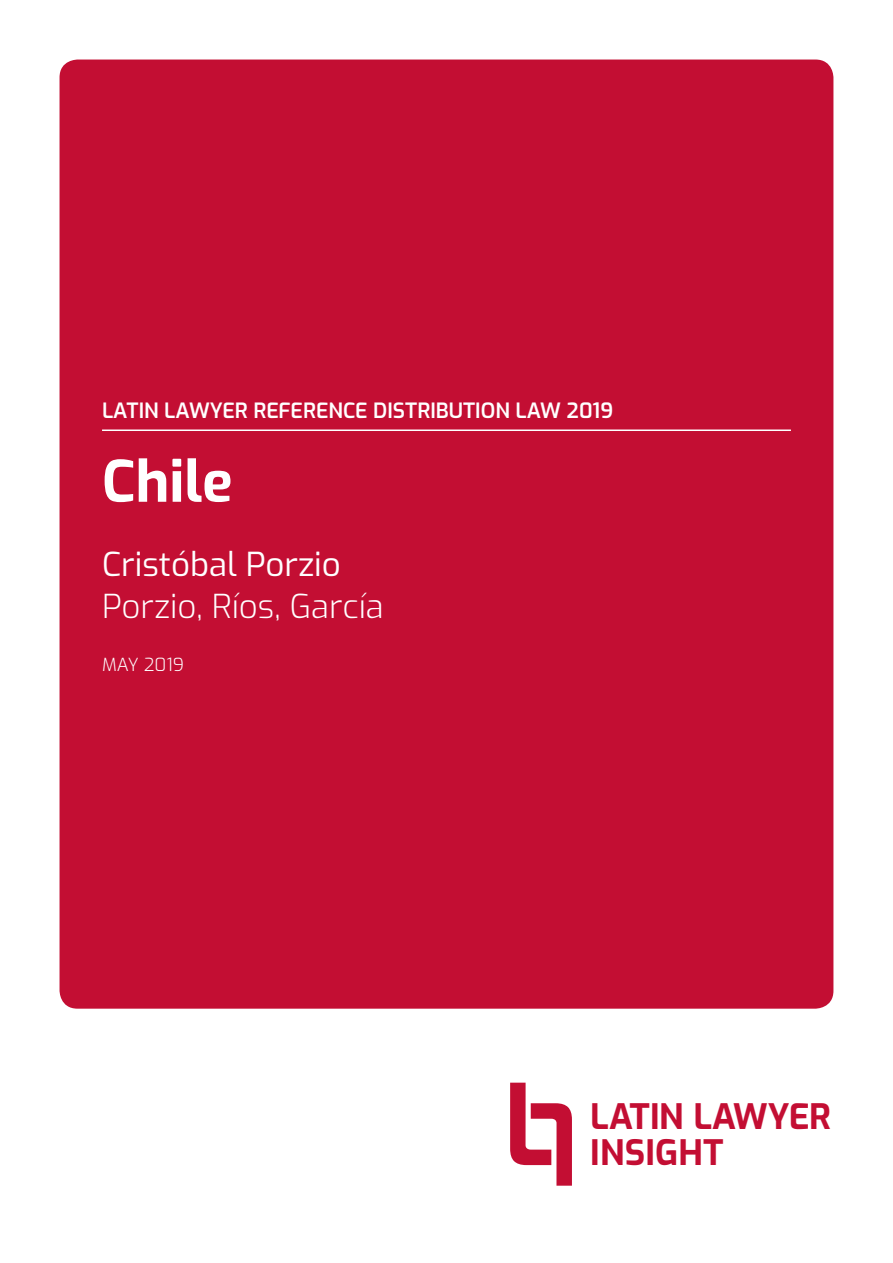
<style>
.page{position:relative;width:893px;height:1263px;background:#fff}
.page>*{position:absolute;margin:0;border:0;box-sizing:border-box;transform-origin:0 0}
.t1{font:700 57px "Exo";color:#fff}
.t2{font:700 34.95px/35.5px "Exo";letter-spacing:.005em;color:#c30e33}
.t3{font:300 33px "Exo";color:#fff}
.t4{font:33px "Exo";color:#fff}
.t5{font:600 21px "Exo";color:#fff}
.t6{font:300 18px "Exo";color:#fff}
</style>
<div class="page">
<div style="left:60px;top:60px;width:773px;height:949px;background:#c30e33;border-radius:18px"></div>
<hr style="left:102px;top:429px;width:689px;height:2px;background:#fff">
<svg style="left:510px;top:1083px;width:62px;height:103px"></svg>
<p class="t5" style="left:102px;top:395px;width:513px">LATIN LAWYER REFERENCE DISTRIBUTION LAW 2019</p>
<h1 class="t1" style="left:102px;top:438px;width:132px">Chile</h1>
<h3 class="t4" style="left:102px;top:539px;width:240px">Cristóbal Porzio</h3>
<h3 class="t3" style="left:102px;top:582px;width:283px">Porzio, Ríos, García</h3>
<p class="t6" style="left:102px;top:651px;width:84px">MAY 2019</p>
<h2 class="t2" style="left:590px;top:1097px;width:242px">LATIN LAWYER<br>INSIGHT</h2>
</div>
